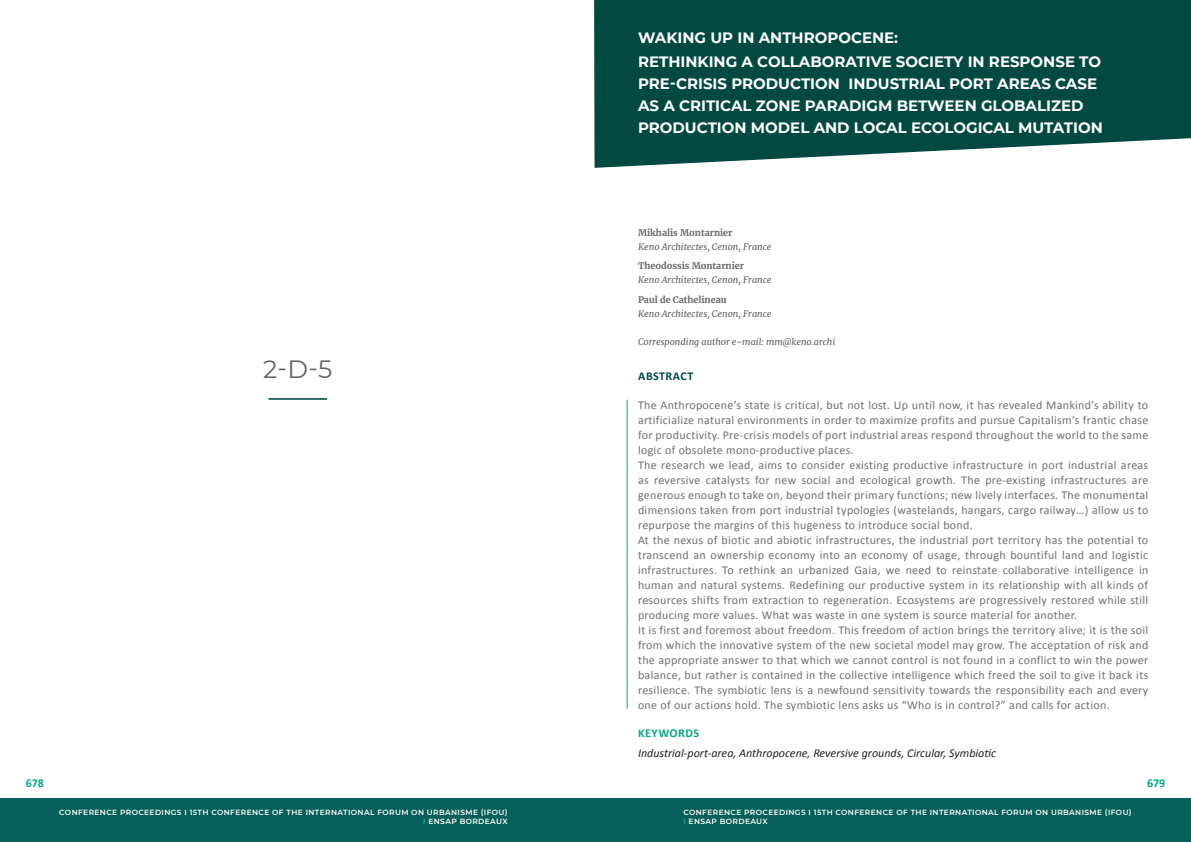
<style>
.page{position:relative;width:1191px;height:842px;background:#fff}
.page>*{position:absolute;margin:0;border:0;box-sizing:border-box;transform-origin:0 0}
.t1{font:25px "Montserrat";color:#656365}
.t2{font:700 15px/22px "Montserrat";color:#fff}
.t3{font:12px/15px "Calibri";letter-spacing:.025em;color:#70706f}
.t4{font:italic 12px "Calibri";color:#241f1f}
.t5{font:700 12px "Calibri";letter-spacing:.04em;color:#00a887}
.t6{font:700 12px "Calibri";letter-spacing:.04em;color:#004943}
.t7{font:italic 9px "Merriweather";color:#656365}
.t8{font:700 9px "Merriweather";color:#656365}
.t9{font:600 7.5px/9px "Montserrat";letter-spacing:.05em;color:#fff;text-align:right}
.s1{color:#15b38f}
</style>
<div class="page">
<hr style="left:268px;top:398px;width:59px;height:2px;background:#024942">
<div style="left:0;top:799px;width:1191px;height:43px;background:#065f58"></div>
<svg style="left:594px;top:0;width:597px;height:168px;background:#185952"></svg>
<hr style="left:626px;top:400px;width:1px;height:309px;background:#00a887">
<h1 class="t1" style="left:263px;top:352px;width:71px">2-D-5</h1>
<p class="t2" style="left:638px;top:25px;width:464px;line-height:24.3px">WAKING UP IN ANTHROPOCENE:<br>RETHINKING A COLLABORATIVE SOCIETY IN RESPONSE TO</p>
<p class="t2" style="left:638px;top:72px;width:466px">PRE-CRISIS PRODUCTION INDUSTRIAL PORT AREAS CASE<br>AS A CRITICAL ZONE PARADIGM BETWEEN GLOBALIZED<br>PRODUCTION MODEL AND LOCAL ECOLOGICAL MUTATION</p>
<p class="t8" style="left:638px;top:226px;width:96px">Mikhalis Montarnier</p>
<p class="t7" style="left:638px;top:240px;width:135px">Keno Architectes, Cenon, France</p>
<p class="t8" style="left:638px;top:260px;width:108px">Theodossis Montarnier</p>
<p class="t7" style="left:638px;top:274px;width:135px">Keno Architectes, Cenon, France</p>
<p class="t8" style="left:638px;top:293px;width:90px">Paul de Cathelineau</p>
<p class="t7" style="left:638px;top:308px;width:135px">Keno Architectes, Cenon, France</p>
<p class="t7" style="left:638px;top:336px;width:199px">Corresponding author e-mail: mm@keno.archi</p>
<p class="t6" style="left:638px;top:367px;width:57px">ABSTRACT</p>
<p class="t3" style="left:638px;top:397px;width:512px">The Anthropocene’s state is critical, but not lost. Up until now, it has revealed Mankind’s ability to artificialize natural environments in order to maximize profits and pursue Capitalism’s frantic chase for productivity. Pre-crisis models of port industrial areas respond throughout the world to the same logic of obsolete mono-productive places.<br>The research we lead, aims to consider existing productive infrastructure in port industrial areas as reversive catalysts for new social and ecological growth. The pre-existing infrastructures are generous enough to take on, beyond their primary functions; new lively interfaces. The monumental dimensions taken from port industrial typologies (wastelands, hangars, cargo railway…) allow us to repurpose the margins of this hugeness to introduce social bond.<br>At the nexus of biotic and abiotic infrastructures, the industrial port territory has the potential to transcend an ownership economy into an economy of usage, through bountiful land and logistic infrastructures. To rethink an urbanized Gaia, we need to reinstate collaborative intelligence in human and natural systems. Redefining our productive system in its relationship with all kinds of resources shifts from extraction to regeneration. Ecosystems are progressively restored while still producing more values. What was waste in one system is source material for another.<br>It is first and foremost about freedom. This freedom of action brings the territory alive; it is the soil from which the innovative system of the new societal model may grow. The acceptation of risk and the appropriate answer to that which we cannot control is not found in a conflict to win the power balance, but rather is contained in the collective intelligence which freed the soil to give it back its resilience. The symbiotic lens is a newfound sensitivity towards the responsibility each and every one of our actions hold. The symbiotic lens asks us “Who is in control?” and calls for action.</p>
<p class="t5" style="left:638px;top:724px;width:62px">KEYWORDS</p>
<p class="t4" style="left:638px;top:745px;width:359px">Industrial-port-area, Anthropocene, Reversive grounds, Circular, Symbiotic</p>
<p class="t5" style="left:26px;top:775px;width:20px">678</p>
<p class="t5" style="left:1147px;top:775px;width:20px">679</p>
<p class="t9" style="left:59px;top:807px;width:450px">CONFERENCE PROCEEDINGS I 15TH CONFERENCE OF THE INTERNATIONAL FORUM ON URBANISME (IFOU)<br><span class="s1">I</span> ENSAP BORDEAUX</p>
<p class="t9" style="left:683px;top:807px;width:450px;text-align:left">CONFERENCE PROCEEDINGS I 15TH CONFERENCE OF THE INTERNATIONAL FORUM ON URBANISME (IFOU)<br><span class="s1">I</span> ENSAP BORDEAUX</p>
</div>
